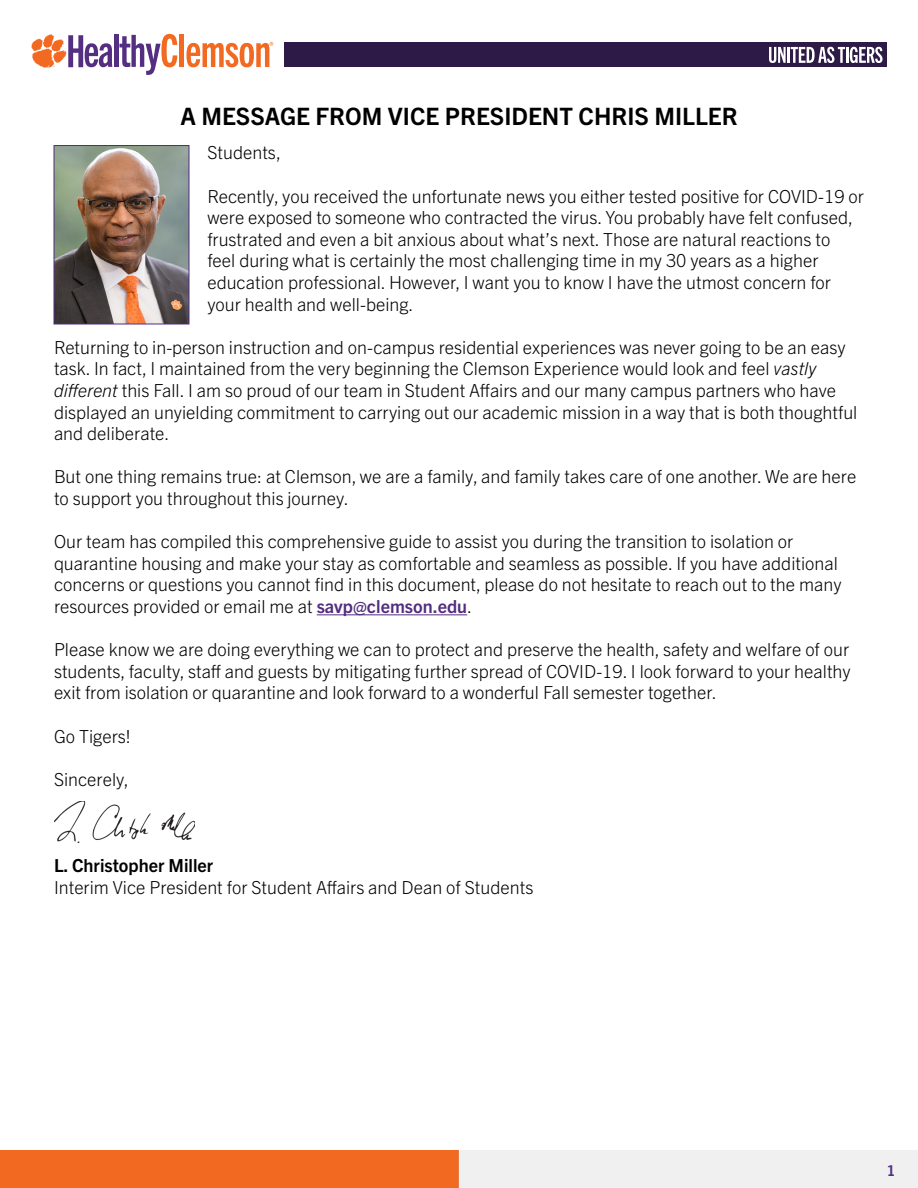
<style>
.page{position:relative;width:918px;height:1188px;background:#fff}
.page>*{position:absolute;margin:0;border:0;box-sizing:border-box;transform-origin:0 0}
.t1{font:700 24px "Trade Gothic Next LT Pro";color:#000}
.t2{font:300 18px/21.6px "Trade Gothic Next LT Pro";color:#000}
.t3{font:700 18px "Trade Gothic Next LT Pro";color:#000}
.t4{font:700 15px "Trade Gothic Next LT Pro";color:#522d80}
.s1{font-style:italic}
.s2{font-weight:700;color:#522d80}
</style>
<div class="page">
<div style="left:0;top:1150px;width:459px;height:38px;background:#f26921"></div>
<div style="left:459px;top:1150px;width:459px;height:38px;background:#f0f0f0"></div>
<hr style="left:458px;top:1150px;width:1px;height:38px;background:#e67d47">
<div style="left:284px;top:43px;width:602px;height:24px;background:#2e1a47"></div>
<hr style="left:180px;top:34px;width:4px;height:33px;background:#f26921">
<svg style="left:186px;top:42px;width:87px;height:25px"></svg>
<div style="left:114px;top:35px;width:5px;height:32px;background:#542e80"></div>
<svg style="left:119px;top:34px;width:58px;height:41px"></svg>
<svg style="left:31px;top:34px;width:81px;height:34px"></svg>
<svg style="left:769px;top:47px;width:114px;height:16px"></svg>
<hr style="left:317px;top:614px;width:150px;height:1px;background:#522d80">
<img style="left:56px;top:147px;width:131px;height:175px">
<div style="left:54px;top:145px;width:135px;height:179px;border:1px solid #522d80"></div>
<img style="left:54px;top:801px;width:140px;height:41px">
<p class="t1" style="left:180px;top:99px;width:559px">A MESSAGE FROM VICE PRESIDENT CHRIS MILLER</p>
<p class="t2" style="left:207px;top:141px;width:75px">Students,</p>
<p class="t2" style="left:207px;top:184px;width:658px">Recently, you received the unfortunate news you either tested positive for COVID-19 or were exposed to someone who contracted the virus. You probably have felt confused, frustrated and even a bit anxious about what’s next. Those are natural reactions to<br>feel during what is certainly the most challenging time in my 30 years as a higher education professional. However, I want you to know I have the utmost concern for your health and well-being.</p>
<p class="t2" style="left:54px;top:335px;width:805px">Returning to in-person instruction and on-campus residential experiences was never going to be an easy task. In fact, I maintained from the very beginning the Clemson Experience would look and feel <span class="s1">vastly different</span> this Fall. I am so proud of our team in Student Affairs and our many campus partners who have displayed an unyielding commitment to carrying out our academic mission in a way that is both thoughtful and deliberate.</p>
<p class="t2" style="left:54px;top:465px;width:804px">But one thing remains true: at Clemson, we are a family, and family takes care of one another. We are here to support you throughout this journey.</p>
<p class="t2" style="left:54px;top:530px;width:789px">Our team has compiled this comprehensive guide to assist you during the transition to isolation or quarantine housing and make your stay as comfortable and seamless as possible. If you have additional concerns or questions you cannot find in this document, please do not hesitate to reach out to the many resources provided or email me at <span class="s2">savp@clemson.edu</span>.</p>
<p class="t2" style="left:54px;top:638px;width:798px;text-align:justify">Please know we are doing everything we can to protect and preserve the health, safety and welfare of our students, faculty, staff and guests by mitigating further spread of COVID-19. I look forward to your healthy exit from isolation or quarantine and look forward to a wonderful Fall semester together.</p>
<p class="t2" style="left:54px;top:724px;width:78px">Go Tigers!</p>
<p class="t2" style="left:54px;top:767px;width:76px">Sincerely,</p>
<p class="t3" style="left:54px;top:853px;width:161px">L. Christopher Miller</p>
<p class="t2" style="left:54px;top:875px;width:481px">Interim Vice President for Student Affairs and Dean of Students</p>
<p class="t4" style="left:887px;top:1160px;width:10px">1</p>
</div>
